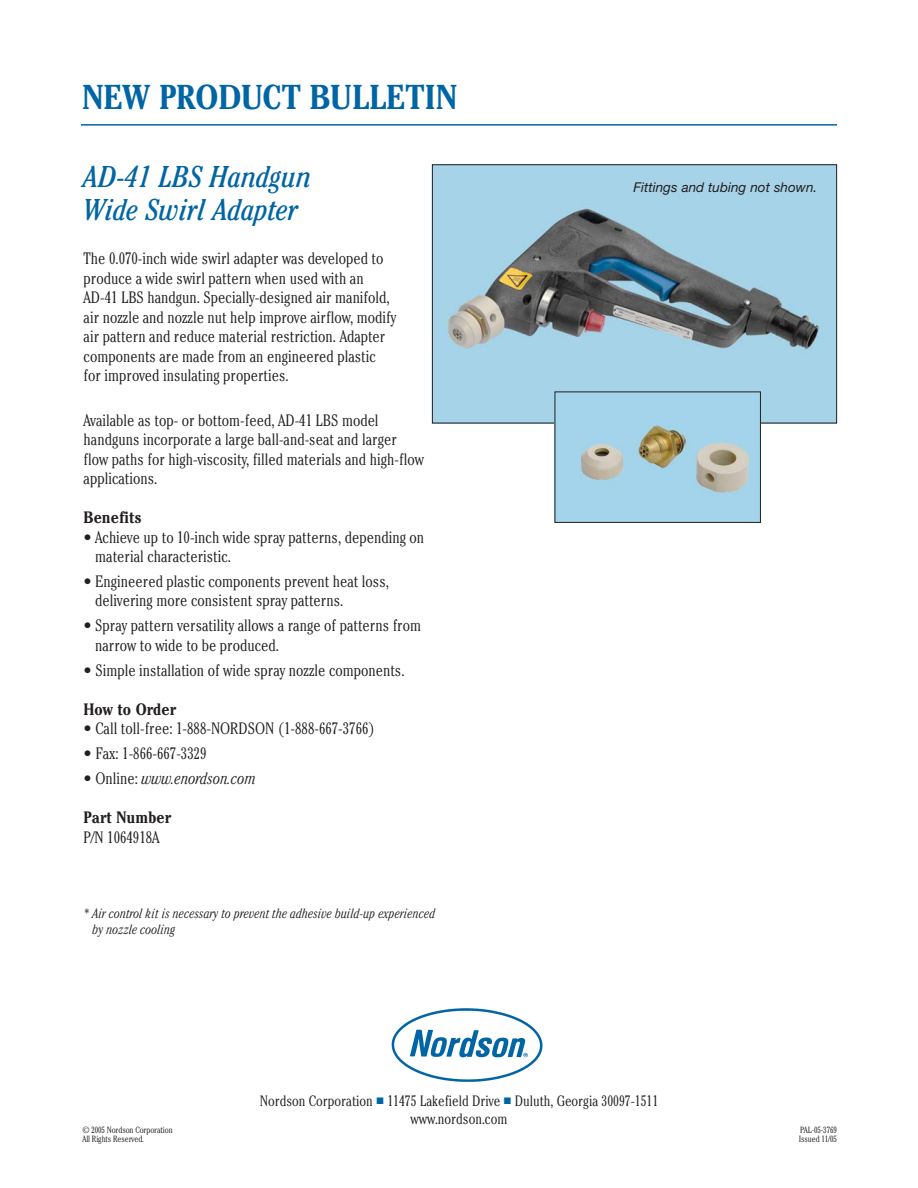
<style>
.page{position:relative;width:918px;height:1188px;background:#fff}
.page>*{position:absolute;margin:0;border:0;box-sizing:border-box;transform-origin:0 0}
.t1{font:700 condensed 34.5px "Cheltenham";color:#0065a4}
.t2{font:italic condensed 30px/33px "Cheltenham";color:#0065a4}
.t3{font:300 condensed 16.5px/19.5px "Cheltenham";color:#231f20}
.t4{font:700 condensed 16.5px "Cheltenham";color:#231f20}
.t5{font:italic 300 condensed 16.5px "Cheltenham";color:#231f20}
.t6{font:300 condensed 15px/18px "Cheltenham";color:#231f20;text-align:center}
.t7{font:italic 300 condensed 13.5px/16.5px "Cheltenham";color:#231f20}
.t8{font:italic 13.5px "Helvetica Neue";color:#231f20}
.t9{font:300 condensed 9px "Cheltenham";letter-spacing:-.01em;color:#231f20}
.s1{font-style:normal}
</style>
<div class="page">
<img style="left:391px;top:1008px;width:152px;height:74px">
<hr style="left:81px;top:124px;width:756px;height:2px;background:#0065a4">
<img style="left:434px;top:166px;width:401px;height:255px">
<div style="left:432px;top:164px;width:405px;height:259px;border:1px solid #231f20"></div>
<img style="left:557px;top:394px;width:202px;height:127px">
<div style="left:555px;top:392px;width:206px;height:131px;border:1px solid #231f20"></div>
<h1 class="t1" style="left:82px;top:84px;width:376px">NEW PRODUCT BULLETIN</h1>
<h2 class="t2" style="left:84px;top:163px;width:229px">AD-41 LBS Handgun<br>Wide Swirl Adapter</h2>
<p class="t3" style="left:84px;top:250px;width:314px">The 0.070-inch wide swirl adapter was developed to produce a wide swirl pattern when used with an AD-41 LBS handgun. Specially-designed air manifold, air nozzle and nozzle nut help improve airflow, modify air pattern and reduce material restriction. Adapter components are made from an engineered plastic for improved insulating properties.</p>
<p class="t3" style="left:84px;top:412px;width:342px">Available as top- or bottom-feed, AD-41 LBS model handguns incorporate a large ball-and-seat and larger flow paths for high-viscosity, filled materials and high-flow applications.</p>
<p class="t4" style="left:84px;top:511px;width:60px">Benefits</p>
<p class="t3" style="left:95px;top:529px;width:331px;text-indent:-12px">• Achieve up to 10-inch wide spray patterns, depending on material characteristic.</p>
<p class="t3" style="left:95px;top:573px;width:295px;text-indent:-12px">• Engineered plastic components prevent heat loss, delivering more consistent spray patterns.</p>
<p class="t3" style="left:95px;top:617px;width:327px;text-indent:-12px">• Spray pattern versatility allows a range of patterns from narrow to wide to be produced.</p>
<p class="t3" style="left:84px;top:662px;width:322px">• Simple installation of wide spray nozzle components.</p>
<p class="t4" style="left:84px;top:703px;width:94px">How to Order</p>
<p class="t3" style="left:84px;top:720px;width:293px">• Call toll-free: 1-888-NORDSON (1-888-667-3766)</p>
<p class="t3" style="left:84px;top:745px;width:124px">• Fax: 1-866-667-3329</p>
<p class="t5" style="left:84px;top:772px;width:174px"><span class="s1">• Online:</span> www.enordson.com</p>
<p class="t4" style="left:84px;top:811px;width:89px">Part Number</p>
<p class="t3" style="left:84px;top:829px;width:77px">P/N 1064918A</p>
<p class="t7" style="left:92px;top:906px;width:344px;text-indent:-9px">* Air control kit is necessary to prevent the adhesive build-up experienced by nozzle cooling</p>
<p class="t8" style="left:634px;top:182px;width:185px">Fittings and tubing not shown.</p>
<p class="t6" style="left:260px;top:1093px;width:400px">Nordson Corporation 11475 Lakefield Drive Duluth, Georgia 30097-1511 www.nordson.com</p>
<p class="t9" style="left:82px;top:1127px;width:92px">© 2005 Nordson Corporation</p>
<p class="t9" style="left:800px;top:1127px;width:38px">PAL-05-3769</p>
<p class="t9" style="left:82px;top:1136px;width:63px">All Rights Reserved.</p>
<p class="t9" style="left:799px;top:1136px;width:40px">Issued 11/05</p>
</div>
